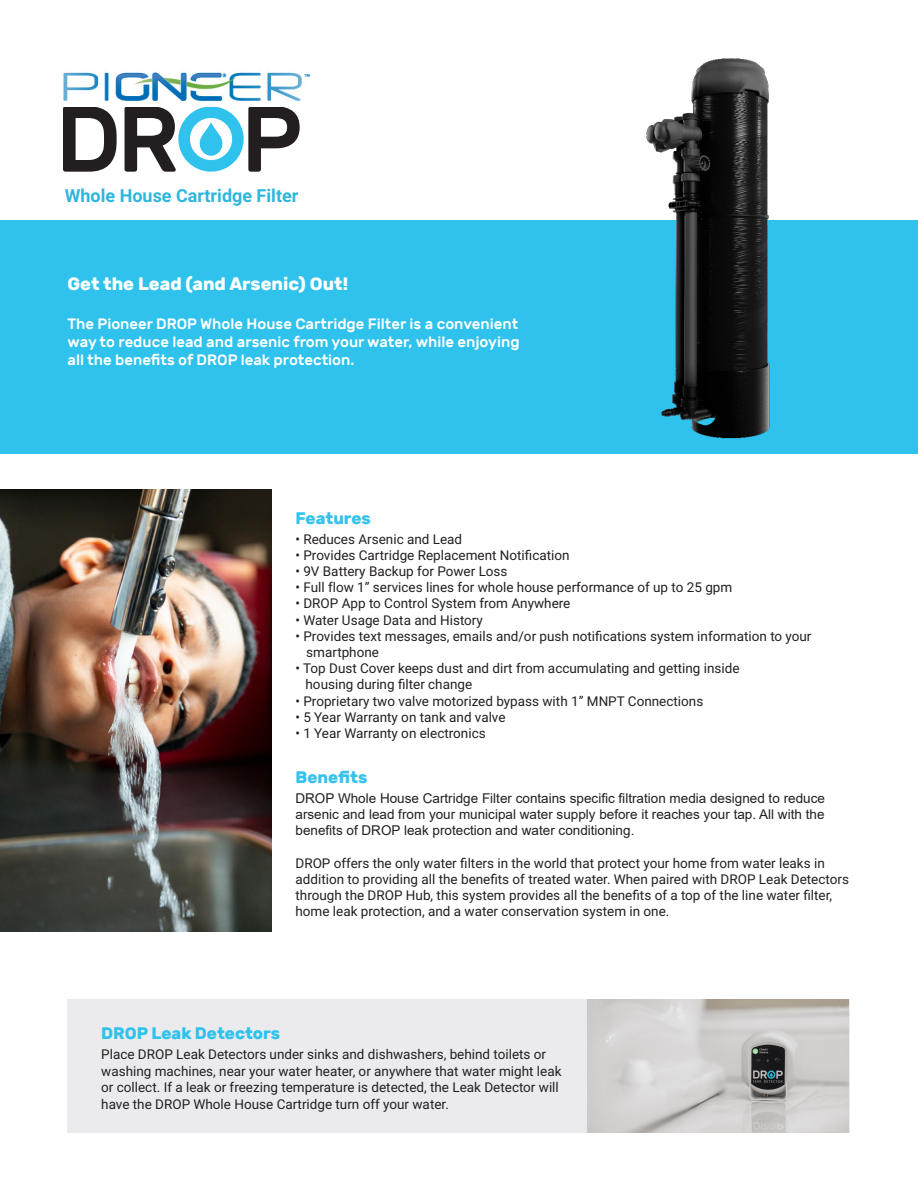
<style>
.page{position:relative;width:918px;height:1188px;background:#fff}
.page>*{position:absolute;margin:0;border:0;box-sizing:border-box;transform-origin:0 0}
.P1{font:700 18px "Rubik";color:#fff}
.t1{font:700 18px "Roboto";color:#2fb6de}
.t2{font:700 16.65px "Rubik";color:#2ec2ed}
.t3{font:700 16.65px "Rubik";color:#35c2ed}
.t4{font:500 15px/18px "Rubik";color:#fff;text-align:justify}
.P2{font:13.5px/16.2px "Roboto";color:#231f20}
.t5{font:13.5px/16.2px "Arial";color:#231f20;text-align:justify}
.s1{font-family:"Arial";color:#fff}
</style>
<div class="page">
<div style="left:0;top:220px;width:918px;height:234px;background:#2ec2ed"></div>
<svg style="left:63px;top:107px;width:54px;height:65px"></svg>
<svg style="left:125px;top:107px;width:175px;height:65px"></svg>
<div style="left:68px;top:999px;width:782px;height:134px;background:#ebebed"></div>
<img style="left:588px;top:999px;width:261px;height:134px">
<img style="left:646px;top:58px;width:124px;height:381px">
<img style="left:0;top:489px;width:271px;height:442px">
<img style="left:63px;top:72px;width:247px;height:30px">
<p class="t1" style="left:65px;top:183px;width:235px">Whole House Cartridge Filter</p>
<p class="P1" style="left:68px;top:273px;width:282px">Get the Lead (and Arsenic) Out!</p>
<p class="t4" style="left:68px;top:315px;width:454px">The Pioneer DROP Whole House Cartridge Filter is a convenient way to reduce lead and arsenic from your water, while enjoying all the benefits of DROP leak protection.</p>
<h1 class="t3" style="left:296px;top:508px;width:77px">Features</h1>
<p class="P2" style="left:296px;top:530px;width:168px">• Reduces Arsenic and Lead</p>
<p class="P2" style="left:296px;top:546px;width:276px">• Provides Cartridge Replacement Notification</p>
<p class="P2" style="left:296px;top:563px;width:214px">• 9V Battery Backup for Power Loss</p>
<p class="P2" style="left:296px;top:579px;width:438px">• Full flow 1” services lines for whole house performance of up to 25 gpm</p>
<p class="P2" style="left:296px;top:595px;width:276px">• DROP App to Control System from Anywhere</p>
<p class="P2" style="left:296px;top:611px;width:189px">• Water Usage Data and History</p>
<p class="P2" style="left:306px;top:627px;width:507px;text-indent:-11px">• Provides text messages, emails and/or push notifications system information to your smartphone</p>
<p class="P2" style="left:296px;top:660px;width:446px">• Top Dust Cover keeps dust and dirt from accumulating and getting inside</p>
<p class="P2" style="left:306px;top:676px;width:168px">housing during filter change</p>
<p class="P2" style="left:296px;top:692px;width:409px">• Proprietary two valve motorized bypass with 1” MNPT Connections</p>
<p class="P2" style="left:296px;top:708px;width:212px">• 5 Year Warranty on tank and valve</p>
<p class="P2" style="left:296px;top:725px;width:192px">• 1 Year Warranty on electronics</p>
<h1 class="t3" style="left:296px;top:768px;width:73px">Benefits</h1>
<p class="t5" style="left:296px;top:790px;width:531px">DROP Whole House Cartridge Filter contains specific filtration media designed to reduce arsenic and lead from your municipal water supply before it reaches your tap. All with the benefits of DROP leak protection and water conditioning.</p>
<p class="P2" style="left:296px;top:854px;width:555px">DROP offers the only water filters in the world that protect your home from water leaks in addition to providing all the benefits of treated water. When paired with DROP Leak Detectors through the DROP Hub, this system provides all the benefits of a top of the line water filter, home leak protection, and a water conservation system in one.<span class="s1">rom Anywhere</span></p>
<h1 class="t2" style="left:101px;top:1023px;width:181px">DROP Leak Detectors</h1>
<p class="P2" style="left:101px;top:1045px;width:462px">Place DROP Leak Detectors under sinks and dishwashers, behind toilets or washing machines, near your water heater, or anywhere that water might leak or collect. If a leak or freezing temperature is detected, the Leak Detector will have the DROP Whole House Cartridge turn off your water.</p>
</div>
